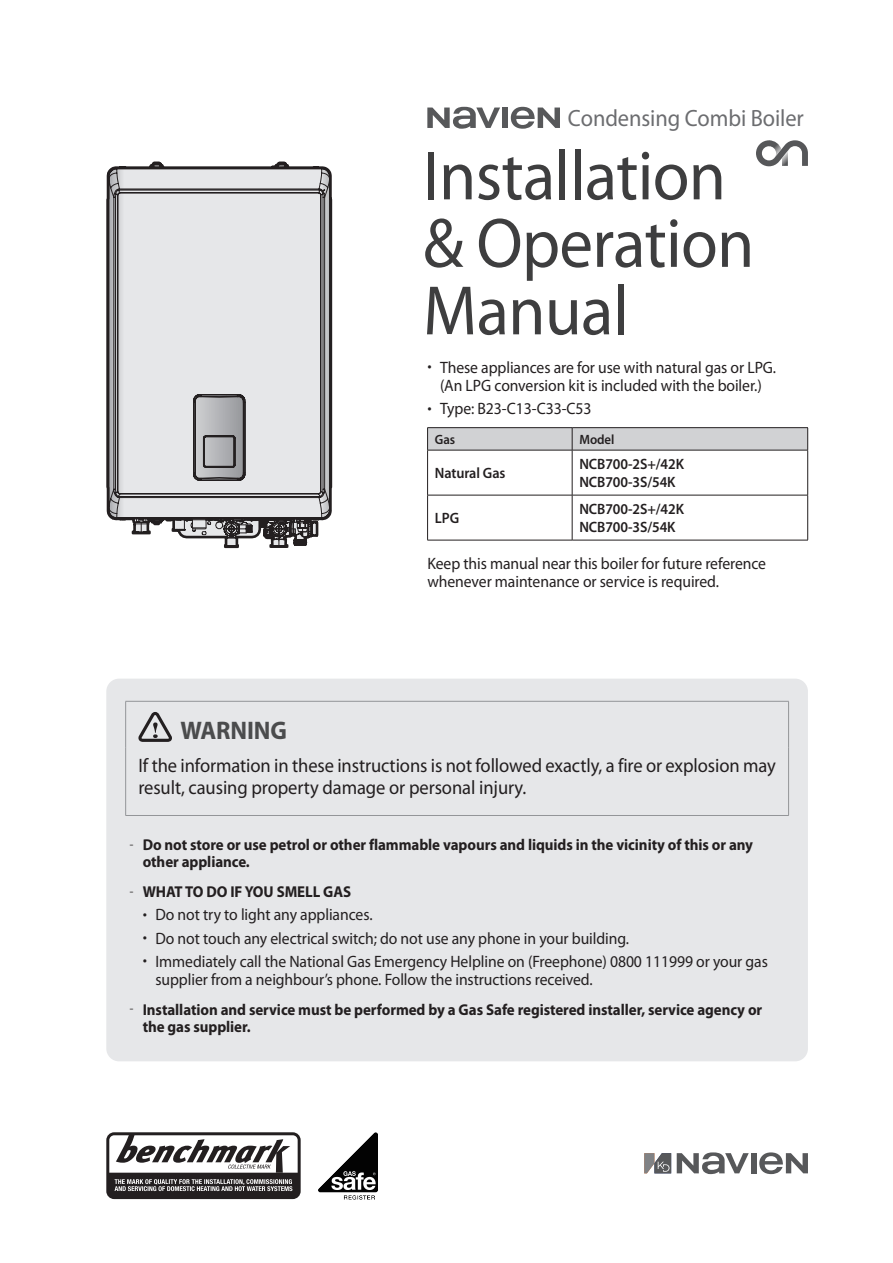
<style>
.page{position:relative;width:893px;height:1263px;background:#fff}
.page>*{position:absolute;margin:0;border:0;box-sizing:border-box;transform-origin:0 0}
.t1{font:70.5px/67.5px "Myriad Pro";letter-spacing:-.01em;color:#3e3e3f;scale:.95 1}
.t2{font:700 25.5px "Myriad Pro";letter-spacing:-.005em;color:#4b4c4d;scale:.95 1}
.t3{font:23.55px "Myriad Pro";letter-spacing:-.005em;color:#6c6d70;scale:.95 1}
.t4{font:19.5px/21.8px "Myriad Pro";letter-spacing:-.005em;color:#231f20;scale:.95 1}
.t5{font:16.5px/18px "Myriad Pro";letter-spacing:-.005em;color:#231f20;scale:.95 1}
.t6{font:700 15.75px/17.2px "Myriad Pro";letter-spacing:-.005em;color:#231f20;scale:.95 1}
.t7{font:600 15px/18px "Myriad Pro";letter-spacing:-.005em;color:#231f20;scale:.95 1}
.t8{font:600 13.5px "Myriad Pro";letter-spacing:-.005em;color:#231f20;scale:.95 1}
</style>
<div class="page">
<svg style="left:106px;top:162px;width:226px;height:386px;background:#cbcbcd"></svg>
<hr style="left:427px;top:540px;width:145px;height:1px;background:#231f20">
<hr style="left:572px;top:540px;width:236px;height:1px;background:#231f20">
<hr style="left:427px;top:427px;width:145px;height:1px;background:#231f20">
<hr style="left:572px;top:427px;width:236px;height:1px;background:#231f20">
<svg style="left:427px;top:428px;width:381px;height:112px"></svg>
<hr style="left:427px;top:450px;width:145px;height:1px;background:#231f20">
<hr style="left:572px;top:450px;width:236px;height:1px;background:#231f20">
<div style="left:106px;top:679px;width:702px;height:382px;background:#e6e7e9;border-radius:13px"></div>
<hr style="left:125px;top:701px;width:664px;height:1px;background:#939598">
<hr style="left:125px;top:701px;width:1px;height:46px;background:#939598">
<hr style="left:788px;top:701px;width:1px;height:46px;background:#939598">
<hr style="left:125px;top:747px;width:1px;height:68px;background:#939598">
<hr style="left:788px;top:747px;width:1px;height:68px;background:#939598">
<hr style="left:125px;top:815px;width:664px;height:1px;background:#939598">
<svg style="left:138px;top:712px;width:34px;height:30px"></svg>
<svg style="left:644px;top:1153px;width:27px;height:20px"></svg>
<div style="left:751px;top:1153px;width:5px;height:20px;background:#57585a"></div>
<svg style="left:677px;top:1152px;width:72px;height:22px"></svg>
<svg style="left:759px;top:1152px;width:49px;height:22px"></svg>
<div style="left:502px;top:108px;width:6px;height:20px;background:#57585a"></div>
<svg style="left:427px;top:107px;width:73px;height:22px"></svg>
<svg style="left:511px;top:107px;width:49px;height:22px"></svg>
<svg style="left:106px;top:1132px;width:195px;height:67px"></svg>
<img style="left:318px;top:1132px;width:59px;height:67px">
<svg style="left:756px;top:140px;width:52px;height:26px"></svg>
<h3 class="t3" style="left:568px;top:104px;width:250px">Condensing Combi Boiler</h3>
<h1 class="t1" style="left:423px;top:141px;width:350px">Installation &amp; Operation<br>Manual</h1>
<p class="t5" style="left:427px;top:358px;width:369px;text-align:center"><sup>●</sup> These appliances are for use with natural gas or LPG. (An LPG conversion kit is included with the boiler.)</p>
<p class="t5" style="left:427px;top:399px;width:174px"><sup>●</sup> Type: B23-C13-C33-C53</p>
<p class="t8" style="left:435px;top:431px;width:23px">Gas</p>
<p class="t8" style="left:579px;top:431px;width:38px">Model</p>
<p class="t7" style="left:435px;top:463px;width:76px">Natural Gas</p>
<p class="t7" style="left:579px;top:454px;width:112px">NCB700-2S+/42K<br>NCB700-3S/54K</p>
<p class="t7" style="left:435px;top:508px;width:27px">LPG</p>
<p class="t7" style="left:579px;top:499px;width:112px">NCB700-2S+/42K<br>NCB700-3S/54K</p>
<p class="t5" style="left:427px;top:554px;width:358px">Keep this manual near this boiler for future reference whenever maintenance or service is required.</p>
<h2 class="t2" style="left:180px;top:713px;width:114px">WARNING</h2>
<p class="t4" style="left:138px;top:755px;width:672px">If the information in these instructions is not followed exactly, a fire or explosion may result, causing property damage or personal injury.</p>
<p class="t6" style="left:143px;top:836px;width:644px;text-indent:-13px"><sup>–</sup> Do not store or use petrol or other flammable vapours and liquids in the vicinity of this or any other appliance.</p>
<p class="t6" style="left:130px;top:883px;width:234px"><sup>–</sup> WHAT TO DO IF YOU SMELL GAS</p>
<p class="t5" style="left:143px;top:906px;width:243px"><sup>●</sup> Do not try to light any appliances.</p>
<p class="t5" style="left:143px;top:929px;width:514px"><sup>●</sup> Do not touch any electrical switch; do not use any phone in your building.</p>
<p class="t5" style="left:155px;top:952px;width:646px;text-indent:-13px"><sup>●</sup> Immediately call the National Gas Emergency Helpline on (Freephone) 0800 111999 or your gas supplier from a neighbour’s phone. Follow the instructions received.</p>
<p class="t6" style="left:143px;top:1000px;width:654px;text-indent:-13px"><sup>–</sup> Installation and service must be performed by a Gas Safe registered installer, service agency or the gas supplier.</p>
</div>
